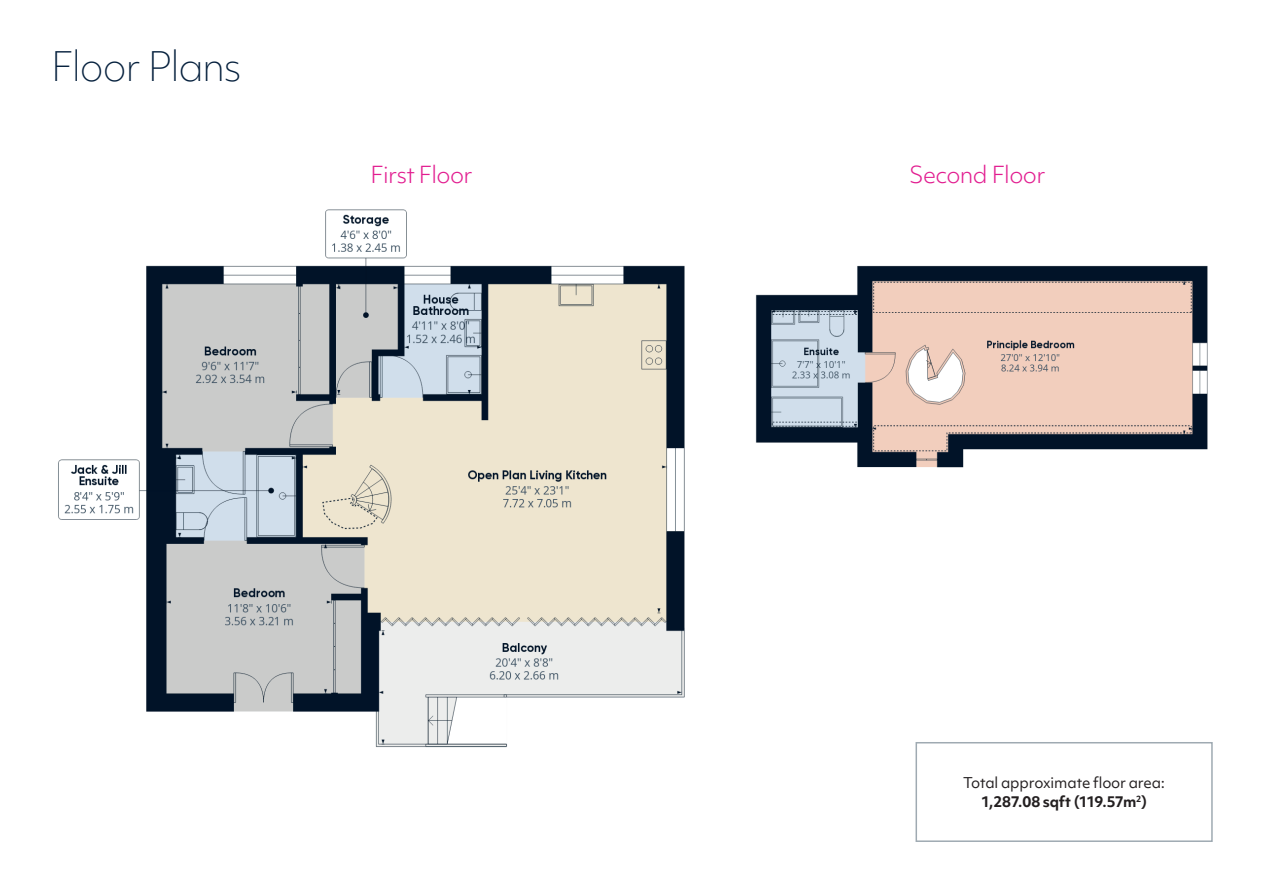
<style>
.page{position:relative;width:1263px;height:893px;background:#fff}
.page>*{position:absolute;margin:0;border:0;box-sizing:border-box;transform-origin:0 0}
.t1{font:100 39px "Objektiv Mk 1";letter-spacing:-.035em;color:#05203d}
.t2{font:300 22.5px "Objektiv Mk 1";letter-spacing:-.025em;color:#e21d90}
.t3{font:14.25px/19.5px "Objektiv Mk 1";letter-spacing:-.015em;color:#231f20;text-align:center}
.s1{font-weight:700}
</style>
<div class="page">
<img style="left:755px;top:265px;width:453px;height:203px">
<img style="left:58px;top:209px;width:627px;height:539px">
<div style="left:915px;top:742px;width:298px;height:100px;border:2px solid #9faab2"></div>
<h1 class="t1" style="left:51px;top:39px;width:192px">Floor Plans</h1>
<h2 class="t2" style="left:371px;top:159px;width:103px">First Floor</h2>
<h2 class="t2" style="left:909px;top:159px;width:138px">Second Floor</h2>
<p class="t3" style="left:963px;top:772px;width:203px">Total approximate floor area:<br><span class="s1">1,287.08 sqft (119.57m</span><sup>2</sup><span class="s1">)</span></p>
</div>
